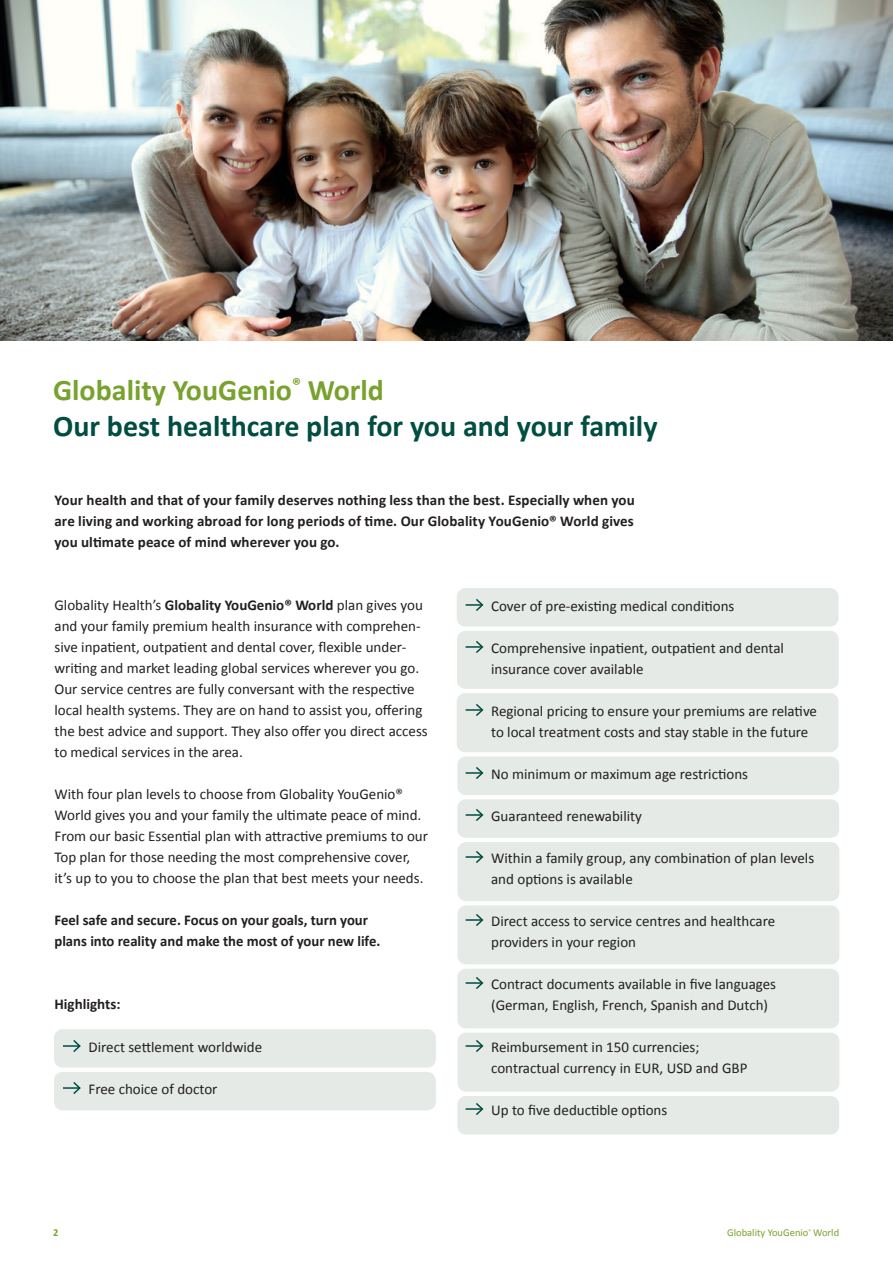
<style>
.page{position:relative;width:893px;height:1263px;background:#fff}
.page>*{position:absolute;margin:0;border:0;box-sizing:border-box;transform-origin:0 0}
.t1{font:700 30px/36px "Calibri";color:#004d42}
.t2{font:15px/21px "Calibri";color:#231f20}
.t3{font:700 15px/21px "Calibri";color:#231f20;text-align:justify}
.t4{font:10.5px "Calibri";color:#78a22d}
.t5{font:700 10.5px "Calibri";color:#78a22d}
.s1{color:#78a22d}
.s2{font-weight:700}
</style>
<div class="page">
<div style="left:458px;top:842px;width:381px;height:59px;background:#e5eae7;border-radius:9px"></div>
<div style="left:458px;top:905px;width:381px;height:59px;background:#e5eae7;border-radius:9px"></div>
<div style="left:458px;top:1033px;width:381px;height:59px;background:#e5eae7;border-radius:9px"></div>
<div style="left:457px;top:756px;width:382px;height:39px;background:#e5eae7;border-radius:9px"></div>
<div style="left:457px;top:588px;width:381px;height:38px;background:#e5eae7;border-radius:9px"></div>
<div style="left:457px;top:799px;width:382px;height:39px;background:#e5eae7;border-radius:9px"></div>
<div style="left:457px;top:1096px;width:382px;height:38px;background:#e5eae7;border-radius:9px"></div>
<div style="left:457px;top:969px;width:382px;height:59px;background:#e5eae7;border-radius:9px"></div>
<div style="left:457px;top:631px;width:382px;height:58px;background:#e5eae7;border-radius:9px"></div>
<div style="left:457px;top:693px;width:381px;height:59px;background:#e5eae7;border-radius:9px"></div>
<img style="left:0;top:0;width:893px;height:340px">
<div style="left:54px;top:1029px;width:382px;height:39px;background:#e5eae7;border-radius:9px"></div>
<div style="left:54px;top:1072px;width:382px;height:38px;background:#e5eae7;border-radius:9px"></div>
<svg style="left:63px;top:1040px;width:18px;height:12px"></svg>
<svg style="left:63px;top:1082px;width:18px;height:12px"></svg>
<svg style="left:466px;top:599px;width:18px;height:12px"></svg>
<svg style="left:466px;top:641px;width:18px;height:12px"></svg>
<svg style="left:466px;top:704px;width:18px;height:12px"></svg>
<svg style="left:466px;top:767px;width:18px;height:12px"></svg>
<svg style="left:466px;top:809px;width:18px;height:12px"></svg>
<svg style="left:466px;top:851px;width:18px;height:12px"></svg>
<svg style="left:466px;top:914px;width:18px;height:12px"></svg>
<svg style="left:466px;top:977px;width:18px;height:12px"></svg>
<svg style="left:466px;top:1040px;width:18px;height:12px"></svg>
<svg style="left:466px;top:1103px;width:18px;height:12px"></svg>
<h1 class="t1" style="left:53px;top:372px;width:606px"><span class="s1">Globality YouGenio</span><sup>®</sup> <span class="s1">World<br></span>Our best healthcare plan for you and your family</h1>
<p class="t3" style="left:54px;top:489px;width:582px">Your health and that of your family deserves nothing less than the best. Especially when you are living and working abroad for long periods of time. Our Globality YouGenio® World gives you ultimate peace of mind wherever you go.</p>
<p class="t2" style="left:54px;top:594px;width:375px">Globality Health’s <span class="s2">Globality YouGenio® World</span> plan gives you and your family premium health insurance with comprehen&shy;sive inpatient, outpatient and dental cover, flexible under&shy;writing and market leading global services wherever you go.<br>Our service centres are fully conversant with the respective local health systems. They are on hand to assist you, offering the best advice and support. They also offer you direct access to medical services in the area.</p>
<p class="t2" style="left:54px;top:783px;width:375px">With four plan levels to choose from Globality YouGenio® World gives you and your family the ultimate peace of mind.<br>From our basic Essential plan with attractive premiums to our Top plan for those needing the most comprehensive cover, it’s up to you to choose the plan that best meets your needs.</p>
<p class="t3" style="left:54px;top:909px;width:327px">Feel safe and secure. Focus on your goals, turn your plans into reality and make the most of your new life.</p>
<p class="t3" style="left:54px;top:993px;width:68px">Highlights:</p>
<p class="t2" style="left:88px;top:1037px;width:175px">Direct settlement worldwide</p>
<p class="t2" style="left:88px;top:1079px;width:131px">Free choice of doctor</p>
<p class="t5" style="left:53px;top:1225px;width:7px">2</p>
<p class="t2" style="left:491px;top:596px;width:245px">Cover of pre-existing medical conditions</p>
<p class="t2" style="left:491px;top:638px;width:294px">Comprehensive inpatient, outpatient and dental insurance cover available</p>
<p class="t2" style="left:491px;top:701px;width:327px">Regional pricing to ensure your premiums are relative to local treatment costs and stay stable in the future</p>
<p class="t2" style="left:491px;top:764px;width:258px">No minimum or maximum age restrictions</p>
<p class="t2" style="left:491px;top:806px;width:152px">Guaranteed renewability</p>
<p class="t2" style="left:491px;top:848px;width:325px">Within a family group, any combination of plan levels and options is available</p>
<p class="t2" style="left:491px;top:911px;width:286px">Direct access to service centres and healthcare providers in your region</p>
<p class="t2" style="left:491px;top:974px;width:286px">Contract documents available in five languages (German, English, French, Spanish and Dutch)</p>
<p class="t2" style="left:491px;top:1037px;width:258px">Reimbursement in 150 currencies; contractual currency in EUR, USD and GBP</p>
<p class="t2" style="left:491px;top:1100px;width:178px">Up to five deductible options</p>
<p class="t4" style="left:727px;top:1226px;width:113px">Globality YouGenio<sup>®</sup> World</p>
</div>
